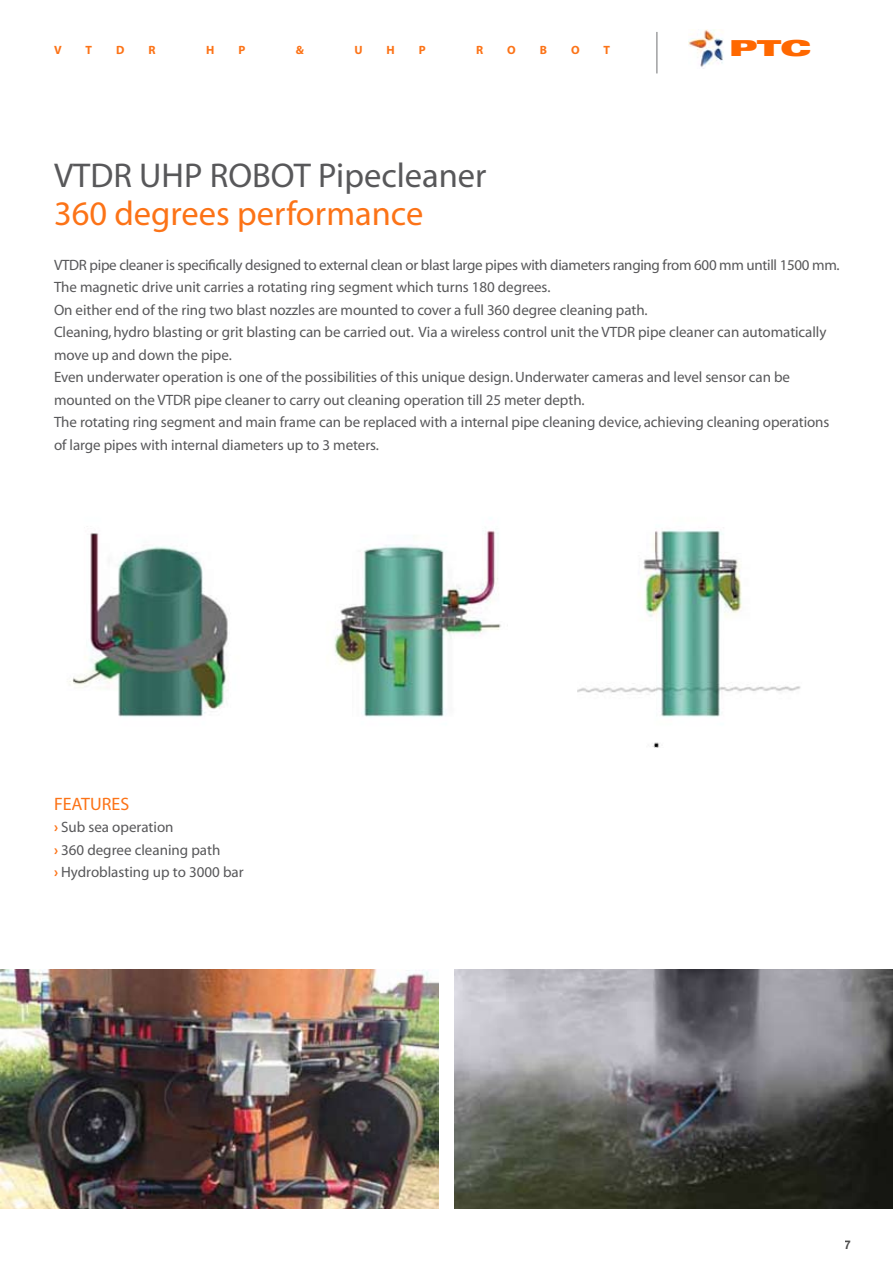
<style>
.page{position:relative;width:893px;height:1263px;background:#fff}
.page>*{position:absolute;margin:0;border:0;box-sizing:border-box;transform-origin:0 0}
.t1{font:34.5px "Myriad";color:#58585a}
.t2{font:34.5px "Myriad";color:#fc7317}
.t3{font:900 expanded 22.05px "Univers";color:#ff6800;scale:1.41 1}
.t4{font:18px "Myriad";color:#fc7317}
.t5{font:15px/22.5px "Myriad";letter-spacing:-.005em;color:#58585a}
.t6{font:700 12px "Myriad";color:#fc7317}
.t7{font:700 12px "Helvetica Neue";color:#000}
.s1{font-weight:700;color:#fc7317}
</style>
<div class="page">
<img style="left:689px;top:30px;width:34px;height:37px">
<hr style="left:657px;top:32px;width:1px;height:41px;background:#707173">
<img style="left:69px;top:530px;width:732px;height:217px">
<img style="left:0;top:969px;width:439px;height:240px">
<img style="left:454px;top:969px;width:439px;height:240px">
<p class="t6" style="left:54px;top:44px;width:9px">V</p>
<p class="t6" style="left:86px;top:44px;width:8px">T</p>
<p class="t6" style="left:116px;top:44px;width:10px">D</p>
<p class="t6" style="left:149px;top:44px;width:9px">R</p>
<p class="t6" style="left:206px;top:44px;width:10px">H</p>
<p class="t6" style="left:238px;top:44px;width:8px">P</p>
<p class="t6" style="left:296px;top:44px;width:10px">&amp;</p>
<p class="t6" style="left:354px;top:44px;width:10px">U</p>
<p class="t6" style="left:387px;top:44px;width:10px">H</p>
<p class="t6" style="left:419px;top:44px;width:8px">P</p>
<p class="t6" style="left:476px;top:44px;width:9px">R</p>
<p class="t6" style="left:507px;top:44px;width:10px">O</p>
<p class="t6" style="left:540px;top:44px;width:9px">B</p>
<p class="t6" style="left:571px;top:44px;width:10px">O</p>
<p class="t6" style="left:603px;top:44px;width:8px">T</p>
<h2 class="t3" style="left:729px;top:35px;width:60px">PTC</h2>
<h1 class="t1" style="left:54px;top:159px;width:434px">VTDR UHP ROBOT Pipecleaner</h1>
<h1 class="t2" style="left:54px;top:196px;width:371px">360 degrees performance</h1>
<p class="t5" style="left:54px;top:254px;width:787px">VTDR pipe cleaner is specifically designed to external clean or blast large pipes with diameters ranging from 600 mm untill 1500 mm.<br>The magnetic drive unit carries a rotating ring segment which turns 180 degrees.<br>On either end of the ring two blast nozzles are mounted to cover a full 360 degree cleaning path.<br>Cleaning, hydro blasting or grit blasting can be carried out. Via a wireless control unit the VTDR pipe cleaner can automatically move up and down the pipe.<br>Even underwater operation is one of the possibilities of this unique design. Underwater cameras and level sensor can be mounted on the VTDR pipe cleaner to carry out cleaning operation till 25 meter depth.<br>The rotating ring segment and main frame can be replaced with a internal pipe cleaning device, achieving cleaning operations of large pipes with internal diameters up to 3 meters.</p>
<p class="t4" style="left:54px;top:795px;width:77px">FEATURES</p>
<p class="t5" style="left:54px;top:817px;width:191px"><span class="s1">›</span> Sub sea operation<br><span class="s1">›</span> 360 degree cleaning path<br><span class="s1">›</span> Hydroblasting up to 3000 bar</p>
<p class="t7" style="left:845px;top:1237px;width:8px">7</p>
</div>
